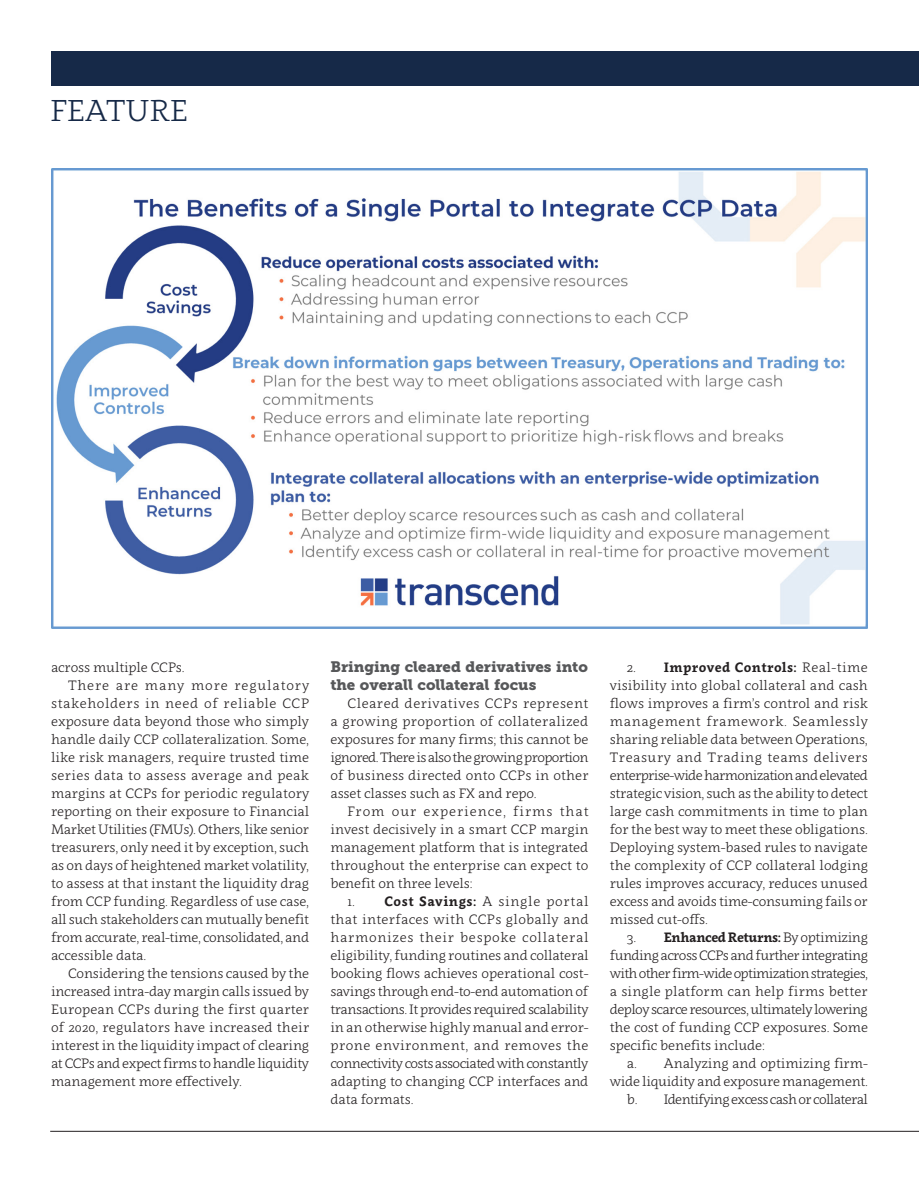
<style>
.page{position:relative;width:919px;height:1187px;background:#fff}
.page>*{position:absolute;margin:0;border:0;box-sizing:border-box;transform-origin:0 0}
.t1{font:300 30px "Clavo";letter-spacing:.01em;color:#162947}
.subtitle{font:15px/18px "Museo Slab 900";color:#57585a}
.regular_p{font:300 13.5px/18px "Clavo";letter-spacing:-.01em;color:#231f20;text-align:justify}
.regular_p-2{font:300 13.5px "Clavo";letter-spacing:-.045em;color:#231f20}
.s1{font-weight:700}
</style>
<div class="page">
<hr style="left:50px;top:1130px;width:868px;height:1px;background:#231f20">
<div style="left:51px;top:51px;width:867px;height:34px;background:#162948"></div>
<img style="left:51px;top:168px;width:816px;height:460px">
<h1 class="t1" style="left:50px;top:90px;width:139px">FEATURE</h1>
<p class="regular_p" style="left:51px;top:657px;width:135px">across multiple CCPs.</p>
<p class="regular_p" style="left:51px;top:675px;width:260px;text-indent:17px">There are many more regulatory stakeholders in need of reliable CCP exposure data beyond those who simply handle daily CCP collateralization. Some, like risk managers, require trusted time series data to assess average and peak margins at CCPs for periodic regulatory reporting on their exposure to Financial Market Utilities (FMUs). Others, like senior treasurers, only need it by exception, such as on days of heightened market volatility, to assess at that instant the liquidity drag from CCP funding. Regardless of use case, all such stakeholders can mutually benefit from accurate, real-time, consolidated, and accessible data.</p>
<p class="regular_p" style="left:51px;top:963px;width:260px;text-indent:17px">Considering the tensions caused by the increased intra-day margin calls issued by European CCPs during the first quarter of 2020, regulators have increased their interest in the liquidity impact of clearing at CCPs and expect firms to handle liquidity management more effectively.</p>
<p class="subtitle" style="left:330px;top:657px;width:259px">Bringing cleared derivatives into the overall collateral focus</p>
<p class="regular_p" style="left:330px;top:693px;width:260px;text-indent:17px">Cleared derivatives CCPs represent a growing proportion of collateralized exposures for many firms; this cannot be ignored. There is also the growing proportion of business directed onto CCPs in other asset classes such as FX and repo.</p>
<p class="regular_p" style="left:330px;top:801px;width:260px;text-indent:17px">From our experience, firms that invest decisively in a smart CCP margin management platform that is integrated throughout the enterprise can expect to benefit on three levels:</p>
<p class="regular_p" style="left:330px;top:891px;width:260px;text-indent:17px">1. <span class="s1">Cost Savings:</span> A single portal that interfaces with CCPs globally and harmonizes their bespoke collateral eligibility, funding routines and collateral booking flows achieves operational cost&shy;savings through end-to-end automation of transactions. It provides required scalability in an otherwise highly manual and error&shy;prone environment, and removes the connectivity costs associated with constantly adapting to changing CCP interfaces and data formats.</p>
<p class="regular_p" style="left:609px;top:657px;width:260px;text-indent:17px">2. <span class="s1">Improved Controls:</span> Real-time visibility into global collateral and cash flows improves a firm’s control and risk management framework. Seamlessly sharing reliable data between Operations, Treasury and Trading teams delivers enterprise-wide harmonization and elevated strategic vision, such as the ability to detect large cash commitments in time to plan for the best way to meet these obligations.<br>Deploying system-based rules to navigate the complexity of CCP collateral lodging rules improves accuracy, reduces unused excess and avoids time-consuming fails or missed cut-offs.</p>
<p class="regular_p" style="left:609px;top:927px;width:260px;text-indent:17px">3. <span class="s1">Enhanced Returns:</span> By optimizing funding across CCPs and further integrating with other firm-wide optimization strategies, a single platform can help firms better deploy scarce resources, ultimately lowering the cost of funding CCP exposures. Some specific benefits include:</p>
<p class="regular_p" style="left:609px;top:1053px;width:260px;text-align:right">a. Analyzing and optimizing firm&shy;wide liquidity and exposure management.</p>
<p class="regular_p-2" style="left:626px;top:1089px;width:243px">b. Identifying excess cash or collateral</p>
</div>
